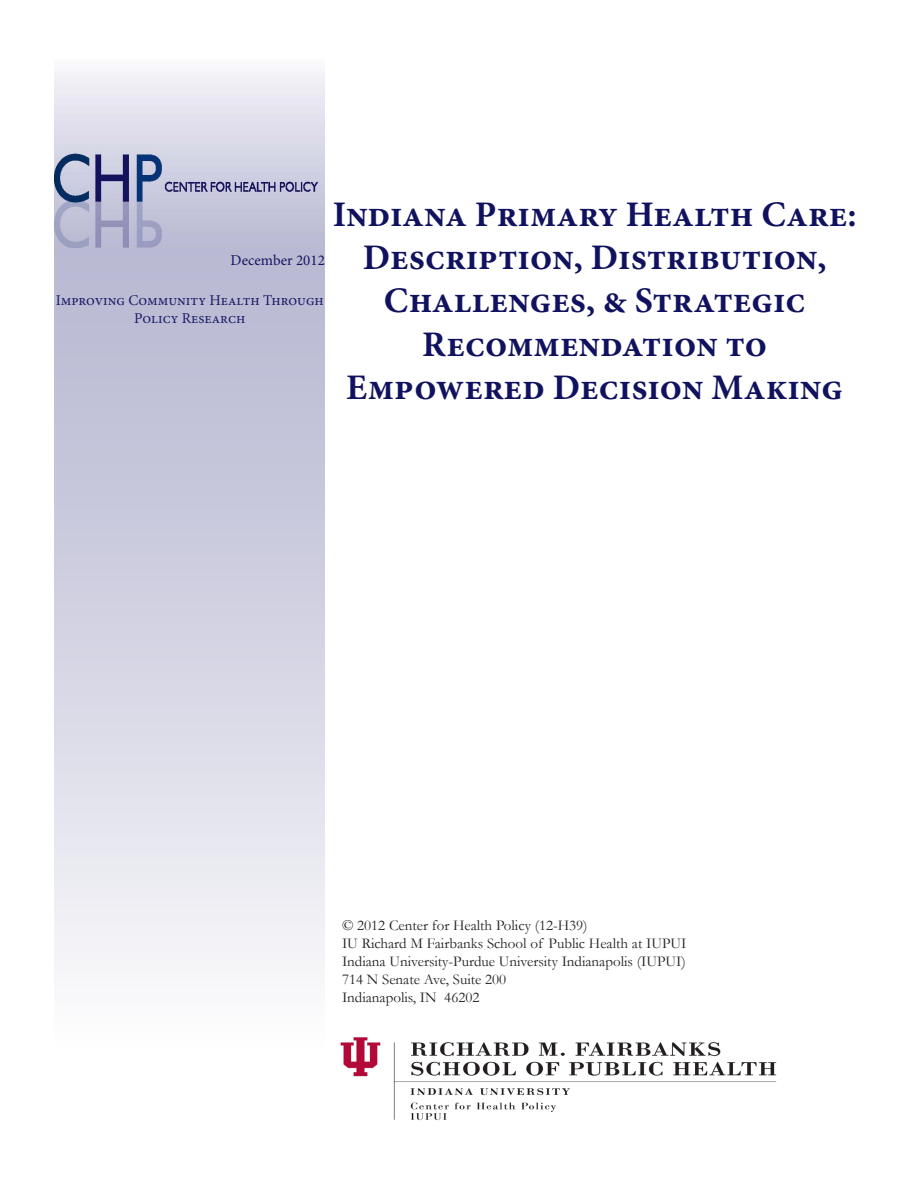
<style>
.page{position:relative;width:918px;height:1188px;background:#fff}
.page>*{position:absolute;margin:0;border:0;box-sizing:border-box;transform-origin:0 0}
.t1{font:700 36px/43.2px "Minion Pro";color:#11125f;text-align:center}
.t2{font:15px/18px "Garamond";color:#231f20}
.t3{font:15px/18px "Minion Pro";color:#11125f;text-align:center}
</style>
<div class="page">
<img style="left:340px;top:1037px;width:437px;height:84px">
<div style="left:55px;top:212px;width:270px;height:922px;background:linear-gradient(to bottom,#b0b0cd,#fff)"></div>
<img style="left:55px;top:70px;width:270px;height:178px">
<p class="t3" style="left:231px;top:251px;width:96px">December 2012</p>
<p class="t3" style="left:56px;top:291px;width:270px">Improving Community Health Through<br>Policy Research</p>
<h1 class="t1" style="left:333px;top:192px;width:525px">Indiana Primary Health Care:<br>Description, Distribution,<br>Challenges, &amp; Strategic<br>Recommendation to<br>Empowered Decision Making</h1>
<p class="t2" style="left:342px;top:916px;width:346px">© 2012 Center for Health Policy (12-H39)<br>IU Richard M Fairbanks School of Public Health at IUPUI Indiana University-Purdue University Indianapolis (IUPUI)<br>714 N Senate Ave, Suite 200<br>Indianapolis, IN 46202</p>
</div>
